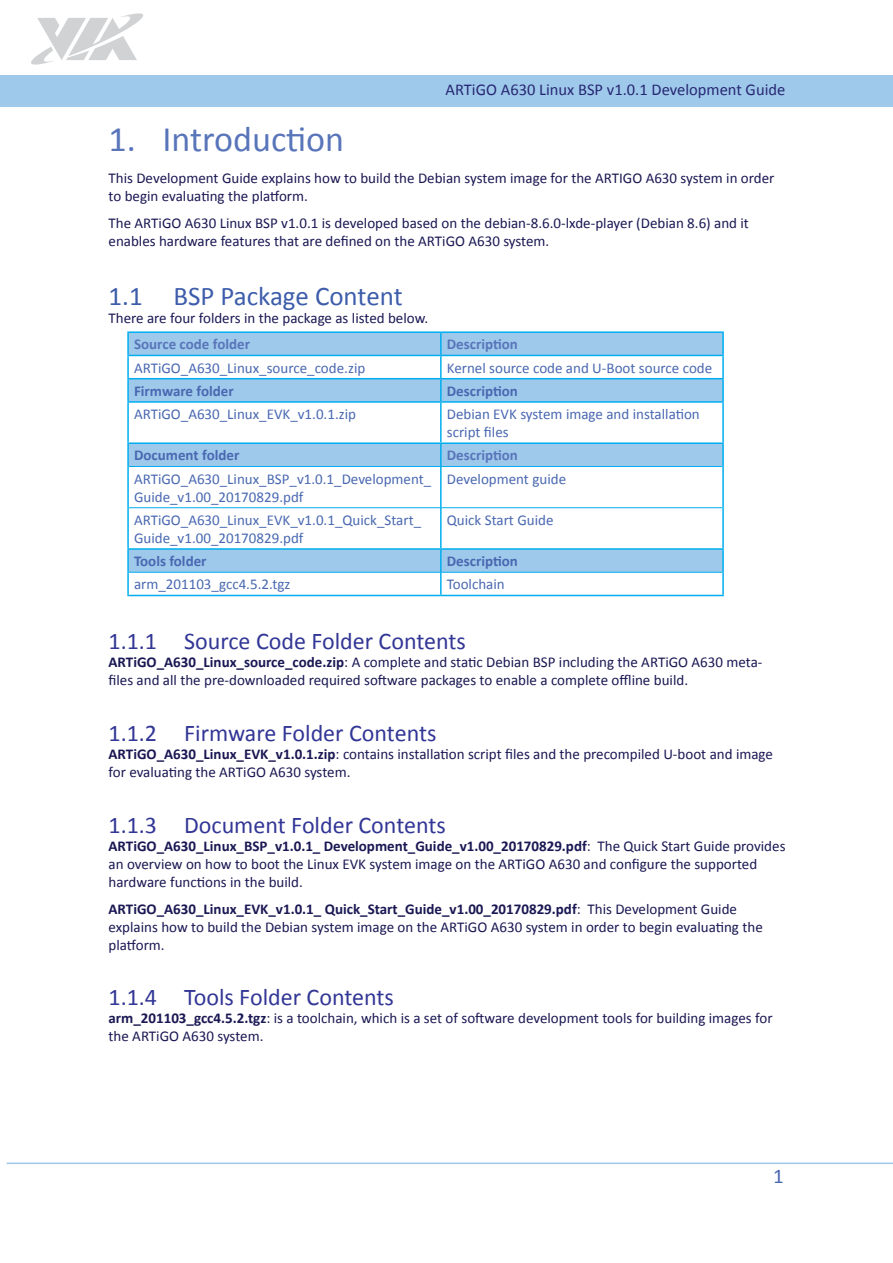
<style>
.page{position:relative;width:893px;height:1263px;background:#fff}
.page>*{position:absolute;margin:0;border:0;box-sizing:border-box;transform-origin:0 0}
.t1{font:36px "Calibri";color:#5975ba}
.t2{font:27px "Calibri";color:#3d5dab}
.t3{font:24px "Calibri";color:#323695}
.Page_Number{font:21px "Calibri";color:#4968b1}
.t4{font:16.5px "Calibri";color:#272873}
.Body_Text{font:15px/18px "Calibri";color:#1a1853}
.Table_Text{font:15px/18px "Calibri";color:#4968b1}
.Table_Heading{font:700 15px "Calibri";color:#5975ba}
.Table_Text-2{font:700 15px "Calibri";color:#4968b1}
.Table_Heading-2{font:700 15px "Calibri";color:#4968b1}
.s1{font-weight:700}
</style>
<div class="page">
<svg style="left:31px;top:13px;width:112px;height:52px"></svg>
<hr style="left:7px;top:1162px;width:886px;height:2px;background:#9fc9eb">
<svg style="left:129px;top:333px;width:593px;height:239px"></svg>
<hr style="left:127px;top:331px;width:314px;height:2px;background:#00aeef">
<hr style="left:127px;top:333px;width:2px;height:22px;background:#00aeef">
<hr style="left:441px;top:331px;width:283px;height:2px;background:#00aeef">
<hr style="left:440px;top:333px;width:2px;height:22px;background:#00aeef">
<hr style="left:722px;top:333px;width:2px;height:22px;background:#00aeef">
<hr style="left:127px;top:355px;width:314px;height:1px;background:#00aeef">
<hr style="left:127px;top:356px;width:2px;height:22px;background:#00aeef">
<hr style="left:441px;top:355px;width:283px;height:1px;background:#00aeef">
<hr style="left:440px;top:356px;width:2px;height:22px;background:#00aeef">
<hr style="left:722px;top:356px;width:2px;height:22px;background:#00aeef">
<hr style="left:127px;top:378px;width:314px;height:1px;background:#00aeef">
<hr style="left:127px;top:379px;width:2px;height:22px;background:#00aeef">
<hr style="left:441px;top:378px;width:283px;height:1px;background:#00aeef">
<hr style="left:440px;top:379px;width:2px;height:22px;background:#00aeef">
<hr style="left:722px;top:379px;width:2px;height:22px;background:#00aeef">
<hr style="left:127px;top:401px;width:314px;height:2px;background:#00aeef">
<hr style="left:127px;top:403px;width:2px;height:39px;background:#00aeef">
<hr style="left:441px;top:401px;width:283px;height:2px;background:#00aeef">
<hr style="left:440px;top:403px;width:2px;height:39px;background:#00aeef">
<hr style="left:722px;top:403px;width:2px;height:39px;background:#00aeef">
<hr style="left:127px;top:442px;width:314px;height:2px;background:#00aeef">
<hr style="left:127px;top:444px;width:2px;height:22px;background:#00aeef">
<hr style="left:441px;top:442px;width:283px;height:2px;background:#00aeef">
<hr style="left:440px;top:444px;width:2px;height:22px;background:#00aeef">
<hr style="left:722px;top:444px;width:2px;height:22px;background:#00aeef">
<hr style="left:127px;top:466px;width:2px;height:42px;background:#00aeef">
<hr style="left:440px;top:467px;width:2px;height:40px;background:#00aeef">
<hr style="left:722px;top:466px;width:2px;height:42px;background:#00aeef">
<hr style="left:127px;top:508px;width:2px;height:40px;background:#00aeef">
<hr style="left:440px;top:508px;width:2px;height:40px;background:#00aeef">
<hr style="left:722px;top:508px;width:2px;height:40px;background:#00aeef">
<hr style="left:127px;top:548px;width:314px;height:2px;background:#00aeef">
<hr style="left:127px;top:550px;width:2px;height:22px;background:#00aeef">
<hr style="left:441px;top:548px;width:283px;height:2px;background:#00aeef">
<hr style="left:440px;top:550px;width:2px;height:22px;background:#00aeef">
<hr style="left:722px;top:550px;width:2px;height:22px;background:#00aeef">
<hr style="left:127px;top:572px;width:2px;height:23px;background:#00aeef">
<hr style="left:440px;top:572px;width:2px;height:23px;background:#00aeef">
<hr style="left:722px;top:572px;width:2px;height:23px;background:#00aeef">
<hr style="left:127px;top:595px;width:314px;height:1px;background:#00aeef">
<hr style="left:441px;top:595px;width:283px;height:1px;background:#00aeef">
<hr style="left:129px;top:466px;width:312px;height:1px;background:#00aeef">
<hr style="left:441px;top:466px;width:281px;height:1px;background:#00aeef">
<hr style="left:129px;top:507px;width:312px;height:1px;background:#00aeef">
<hr style="left:441px;top:507px;width:281px;height:1px;background:#00aeef">
<hr style="left:129px;top:572px;width:312px;height:1px;background:#00aeef">
<hr style="left:441px;top:572px;width:281px;height:1px;background:#00aeef">
<p class="t4" style="left:446px;top:79px;width:341px">ARTiGO A630 Linux BSP v1.0.1 Development Guide</p>
<p class="t1" style="left:109px;top:116px;width:237px">1. Introduction</p>
<p class="Body_Text" style="left:109px;top:169px;width:667px">This Development Guide explains how to build the Debian system image for the ARTIGO A630 system in order to begin evaluating the platform.</p>
<p class="Body_Text" style="left:109px;top:214px;width:642px">The ARTiGO A630 Linux BSP v1.0.1 is developed based on the debian-8.6.0-lxde-player (Debian 8.6) and it enables hardware features that are defined on the ARTiGO A630 system.</p>
<p class="t2" style="left:109px;top:279px;width:296px">1.1 BSP Package Content</p>
<p class="Body_Text" style="left:109px;top:309px;width:321px">There are four folders in the package as listed below.</p>
<p class="Table_Heading" style="left:134px;top:335px;width:118px">Source code folder</p>
<p class="Table_Heading" style="left:447px;top:335px;width:73px">Description</p>
<p class="Table_Text" style="left:134px;top:359px;width:233px">ARTiGO_A630_Linux_source_code.zip</p>
<p class="Table_Text" style="left:447px;top:359px;width:267px">Kernel source code and U-Boot source code</p>
<p class="Table_Heading-2" style="left:134px;top:381px;width:101px">Firmware folder</p>
<p class="Table_Heading-2" style="left:447px;top:381px;width:73px">Description</p>
<p class="Table_Text" style="left:134px;top:405px;width:224px">ARTiGO_A630_Linux_EVK_v1.0.1.zip</p>
<p class="Table_Text" style="left:447px;top:405px;width:254px">Debian EVK system image and installation script files</p>
<p class="Table_Text-2" style="left:134px;top:446px;width:107px">Document folder</p>
<p class="Table_Heading" style="left:447px;top:446px;width:73px">Description</p>
<p class="Table_Text" style="left:134px;top:470px;width:299px">ARTiGO_A630_Linux_BSP_v1.0.1_Development_<br>Guide_v1.00_20170829.pdf</p>
<p class="Table_Text" style="left:447px;top:470px;width:121px">Development guide</p>
<p class="Table_Text" style="left:134px;top:511px;width:289px">ARTiGO_A630_Linux_EVK_v1.0.1_Quick_Start_<br>Guide_v1.00_20170829.pdf</p>
<p class="Table_Text" style="left:447px;top:511px;width:108px">Quick Start Guide</p>
<p class="Table_Text-2" style="left:134px;top:552px;width:74px">Tools folder</p>
<p class="Table_Text-2" style="left:447px;top:552px;width:73px">Description</p>
<p class="Table_Text" style="left:134px;top:575px;width:158px">arm_201103_gcc4.5.2.tgz</p>
<p class="Table_Text" style="left:447px;top:575px;width:59px">Toolchain</p>
<p class="t3" style="left:109px;top:626px;width:359px">1.1.1 Source Code Folder Contents</p>
<p class="Body_Text" style="left:109px;top:653px;width:655px"><span class="s1">ARTiGO_A630_Linux_source_code.zip</span>: A complete and static Debian BSP including the ARTiGO A630 meta&shy;files and all the pre-downloaded required software packages to enable a complete offline build.</p>
<p class="t3" style="left:109px;top:717px;width:329px">1.1.2 Firmware Folder Contents</p>
<p class="Body_Text" style="left:109px;top:745px;width:666px"><span class="s1">ARTiGO_A630_Linux_EVK_v1.0.1.zip</span>: contains installation script files and the precompiled U-boot and image for evaluating the ARTiGO A630 system.</p>
<p class="t3" style="left:109px;top:809px;width:339px">1.1.3 Document Folder Contents</p>
<p class="Body_Text" style="left:109px;top:836px;width:678px"><span class="s1">ARTiGO_A630_Linux_BSP_v1.0.1_ Development_Guide_v1.00_20170829.pdf</span>: The Quick Start Guide provides an overview on how to boot the Linux EVK system image on the ARTiGO A630 and configure the supported hardware functions in the build.</p>
<p class="Body_Text" style="left:109px;top:899px;width:656px"><span class="s1">ARTiGO_A630_Linux_EVK_v1.0.1_ Quick_Start_Guide_v1.00_20170829.pdf</span>: This Development Guide explains how to build the Debian system image on the ARTiGO A630 system in order to begin evaluating the platform.</p>
<p class="t3" style="left:109px;top:982px;width:287px">1.1.4 Tools Folder Contents</p>
<p class="Body_Text" style="left:109px;top:1009px;width:665px"><span class="s1">arm_201103_gcc4.5.2.tgz</span>: is a toolchain, which is a set of software development tools for building images for the ARTiGO A630 system.</p>
<p class="Page_Number" style="left:773px;top:1163px;width:12px">1</p>
</div>
